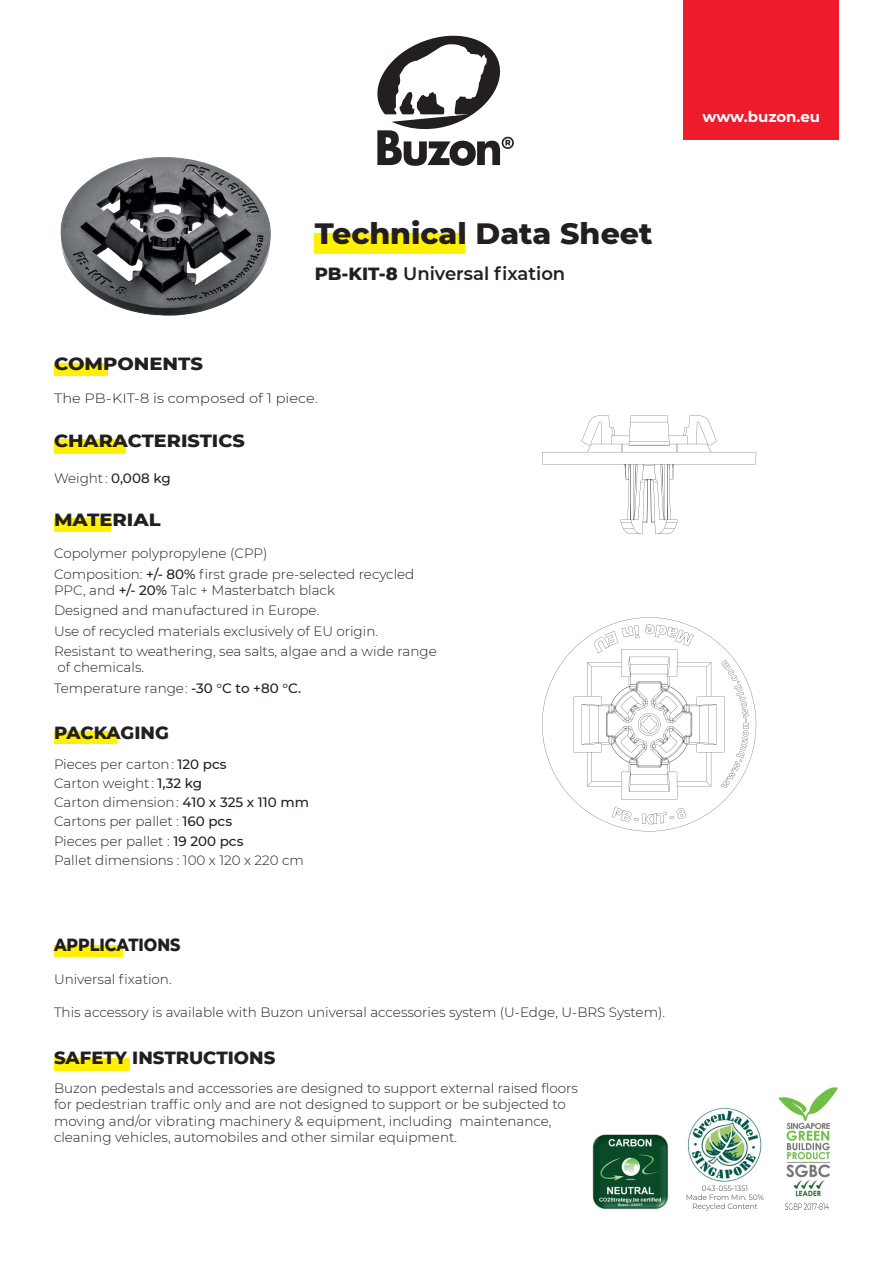
<style>
.page{position:relative;width:893px;height:1263px;background:#fff}
.page>*{position:absolute;margin:0;border:0;box-sizing:border-box;transform-origin:0 0}
.t1{font:800 30px "Montserrat";color:#231f20}
.t2{font:800 18px "Montserrat";color:#231f20}
.t3{font:600 18px "Montserrat";color:#231f20}
.t4{font:800 18px "Montserrat";color:#231f20;scale:1.08 1}
.t5{font:800 18px "Montserrat";color:#231f20;scale:1.06 1}
.t6{font:800 18px "Montserrat";color:#231f20;scale:.89 1}
.t7{font:700 15px "Montserrat";color:#fff}
.t8{font:300 13.5px/20.4px "Montserrat";color:#231f20}
.t9{font:300 13.5px "Montserrat";color:#231f20;scale:1.08 1}
.s1{font-weight:800}
.s2{font-weight:500}
</style>
<div class="page">
<div style="left:54px;top:1058px;width:76px;height:12px;background:#fff101"></div>
<div style="left:54px;top:945px;width:68px;height:12px;background:#fff101"></div>
<div style="left:315px;top:233px;width:150px;height:20px;background:#fff101"></div>
<img style="left:60px;top:157px;width:211px;height:159px">
<svg style="left:377px;top:35px;width:137px;height:131px"></svg>
<div style="left:684px;top:0;width:155px;height:140px;background:#ee1b2d"></div>
<img style="left:592px;top:1134px;width:76px;height:76px">
<img style="left:778px;top:1087px;width:60px;height:110px">
<img style="left:688px;top:1108px;width:74px;height:74px">
<svg style="left:785px;top:1203px;width:44px;height:7px"></svg>
<svg style="left:687px;top:1186px;width:76px;height:24px"></svg>
<div style="left:54px;top:731px;width:62px;height:13px;background:#fff101"></div>
<div style="left:54px;top:364px;width:53px;height:12px;background:#fff101"></div>
<div style="left:54px;top:518px;width:56px;height:13px;background:#fff101"></div>
<div style="left:54px;top:439px;width:72px;height:15px;background:#fff101"></div>
<svg style="left:542px;top:617px;width:214px;height:214px"></svg>
<svg style="left:542px;top:416px;width:214px;height:118px"></svg>
<p class="t7" style="left:702px;top:105px;width:119px">www.buzon.eu</p>
<h1 class="t1" style="left:315px;top:211px;width:339px">Technical Data Sheet</h1>
<h2 class="t3" style="left:315px;top:261px;width:252px"><span class="s1">PB-KIT-8</span> Universal fixation</h2>
<h2 class="t4" style="left:54px;top:351px;width:140px">COMPONENTS</h2>
<p class="t9" style="left:54px;top:389px;width:246px">The PB-KIT-8 is composed of 1 piece.</p>
<h2 class="t5" style="left:54px;top:428px;width:181px">CHARACTERISTICS</h2>
<p class="t8" style="left:54px;top:467px;width:118px">Weight : <span class="s2">0,008 kg</span></p>
<h2 class="t4" style="left:54px;top:506px;width:100px">MATERIAL</h2>
<p class="t8" style="left:54px;top:543px;width:362px">Copolymer polypropylene (CPP)<br>Composition: <span class="s2">+/- 80%</span> first grade pre-selected recycled</p>
<p class="t8" style="left:54px;top:579px;width:384px">PPC, and <span class="s2">+/- 20%</span> Talc + Masterbatch black<br>Designed and manufactured in Europe.<br>Use of recycled materials exclusively of EU origin.<br>Resistant to weathering, sea salts, algae and a wide range</p>
<p class="t8" style="left:54px;top:657px;width:249px">of chemicals.<br>Temperature range: <span class="s2">-30 °C to +80 °C.</span></p>
<h2 class="t2" style="left:54px;top:719px;width:116px">PACKAGING</h2>
<p class="t8" style="left:54px;top:754px;width:257px;line-height:19.2px">Pieces per carton : <span class="s2">120 pcs<br></span>Carton weight : <span class="s2">1,32 kg<br></span>Carton dimension : <span class="s2">410 x 325 x 110 mm<br></span>Cartons per pallet : <span class="s2">160 pcs<br></span>Pieces per pallet : <span class="s2">19 200 pcs<br></span>Pallet dimensions : 100 x 120 x 220 cm</p>
<h2 class="t6" style="left:54px;top:931px;width:144px">APPLICATIONS</h2>
<p class="t8" style="left:54px;top:968px;width:119px">Universal fixation.</p>
<p class="t8" style="left:54px;top:1002px;width:613px">This accessory is available with Buzon universal accessories system (U-Edge, U-BRS System).</p>
<h2 class="t2" style="left:54px;top:1044px;width:223px">SAFETY INSTRUCTIONS</h2>
<p class="t8" style="left:54px;top:1080px;width:525px;line-height:16.2px">Buzon pedestals and accessories are designed to support external raised floors for pedestrian traffic only and are not designed to support or be subjected to moving and/or vibrating machinery &amp; equipment, including maintenance, cleaning vehicles, automobiles and other similar equipment.</p>
</div>
